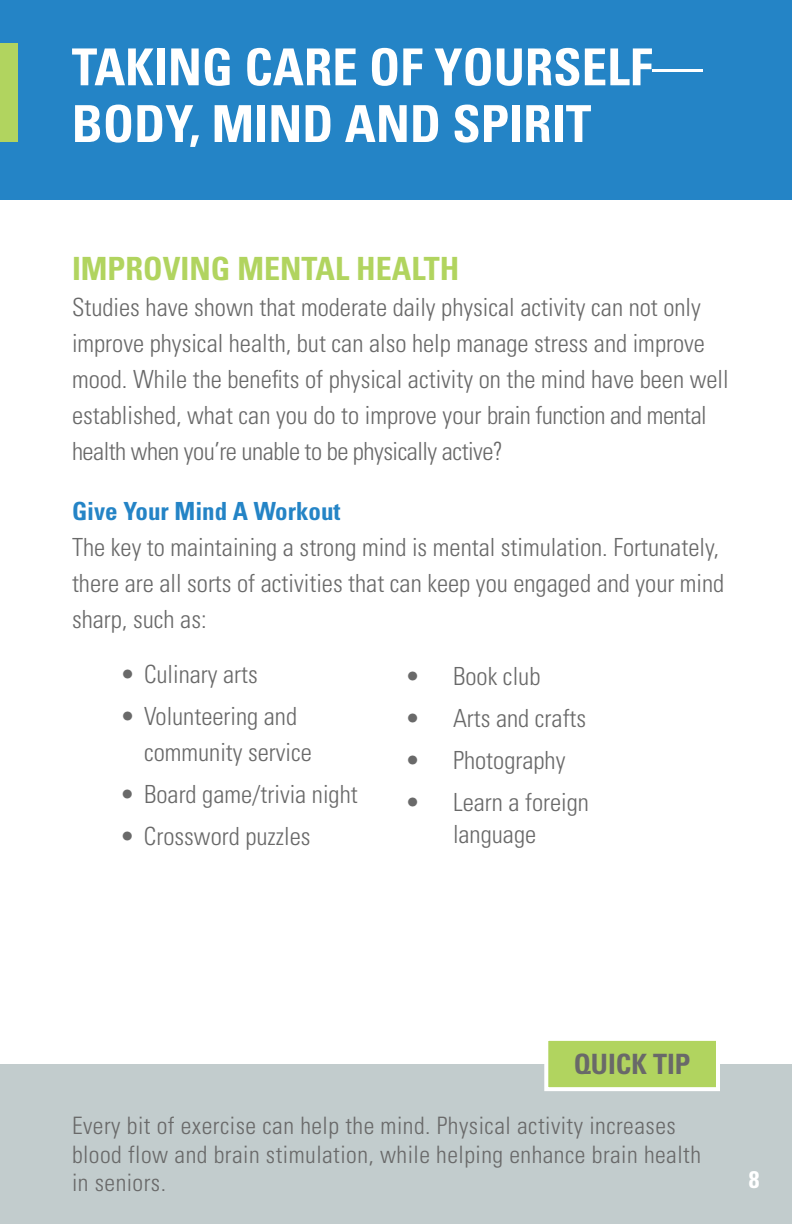
<style>
.page{position:relative;width:792px;height:1224px;background:#fff}
.page>*{position:absolute;margin:0;border:0;box-sizing:border-box;transform-origin:0 0}
.t1{font:700 condensed 51px/56.8px "Univers";color:#fff}
.t2{font:700 condensed 32px "Univers";color:#b1d45f}
.t3{font:700 condensed 28px "Univers";color:#696969}
.t4{font:300 condensed 25px/36px "Univers";color:#696969}
.t5{font:700 condensed 25px "Univers";color:#2484c6}
.t6{font:300 condensed 24px/28.8px "Univers";letter-spacing:.02em;color:#696969}
.t7{font:700 condensed 24px "Univers";color:#fff}
.s1{font-weight:300}
</style>
<div class="page">
<div style="left:0;top:1064px;width:792px;height:160px;background:#c2cccd"></div>
<div style="left:544px;top:1037px;width:176px;height:54px;background:#b1d45f;border:4px solid #fff"></div>
<div style="left:0;top:0;width:792px;height:199px;background:#2484c6"></div>
<div style="left:0;top:43px;width:17px;height:99px;background:#b1d45f"></div>
<h1 class="t1" style="left:72px;top:38px;width:633px">TAKING CARE OF YOURSELF<span class="s1">—<br></span>BODY, MIND AND SPIRIT</h1>
<p class="t2" style="left:72px;top:249px;width:389px">IMPROVING MENTAL HEALTH</p>
<p class="t4" style="left:72px;top:289px;width:658px">Studies have shown that moderate daily physical activity can not only improve physical health, but can also help manage stress and improve mood. While the benefits of physical activity on the mind have been well established, what can you do to improve your brain function and mental health when you’re unable to be physically active?</p>
<p class="t5" style="left:72px;top:496px;width:270px">Give Your Mind A Workout</p>
<p class="t4" style="left:72px;top:529px;width:654px">The key to maintaining a strong mind is mental stimulation. Fortunately, there are all sorts of activities that can keep you engaged and your mind sharp, such as:</p>
<p class="t4" style="left:120px;top:656px;width:139px">• Culinary arts</p>
<p class="t4" style="left:144px;top:699px;width:170px;line-height:35.2px;text-indent:-24px">• Volunteering and community service</p>
<p class="t4" style="left:120px;top:776px;width:239px">• Board game/trivia night</p>
<p class="t4" style="left:120px;top:818px;width:192px">• Crossword puzzles</p>
<p class="t4" style="left:405px;top:658px;width:137px">• Book club</p>
<p class="t4" style="left:405px;top:700px;width:183px">• Arts and crafts</p>
<p class="t4" style="left:405px;top:742px;width:162px">• Photography</p>
<p class="t4" style="left:405px;top:787px;width:186px;line-height:31.2px;text-align:center">• Learn a foreign language</p>
<p class="t3" style="left:574px;top:1047px;width:118px">QUICK TIP</p>
<p class="t6" style="left:72px;top:1111px;width:631px">Every bit of exercise can help the mind. Physical activity increases blood flow and brain stimulation, while helping enhance brain health in seniors.</p>
<p class="t7" style="left:749px;top:1165px;width:12px">8</p>
</div>
